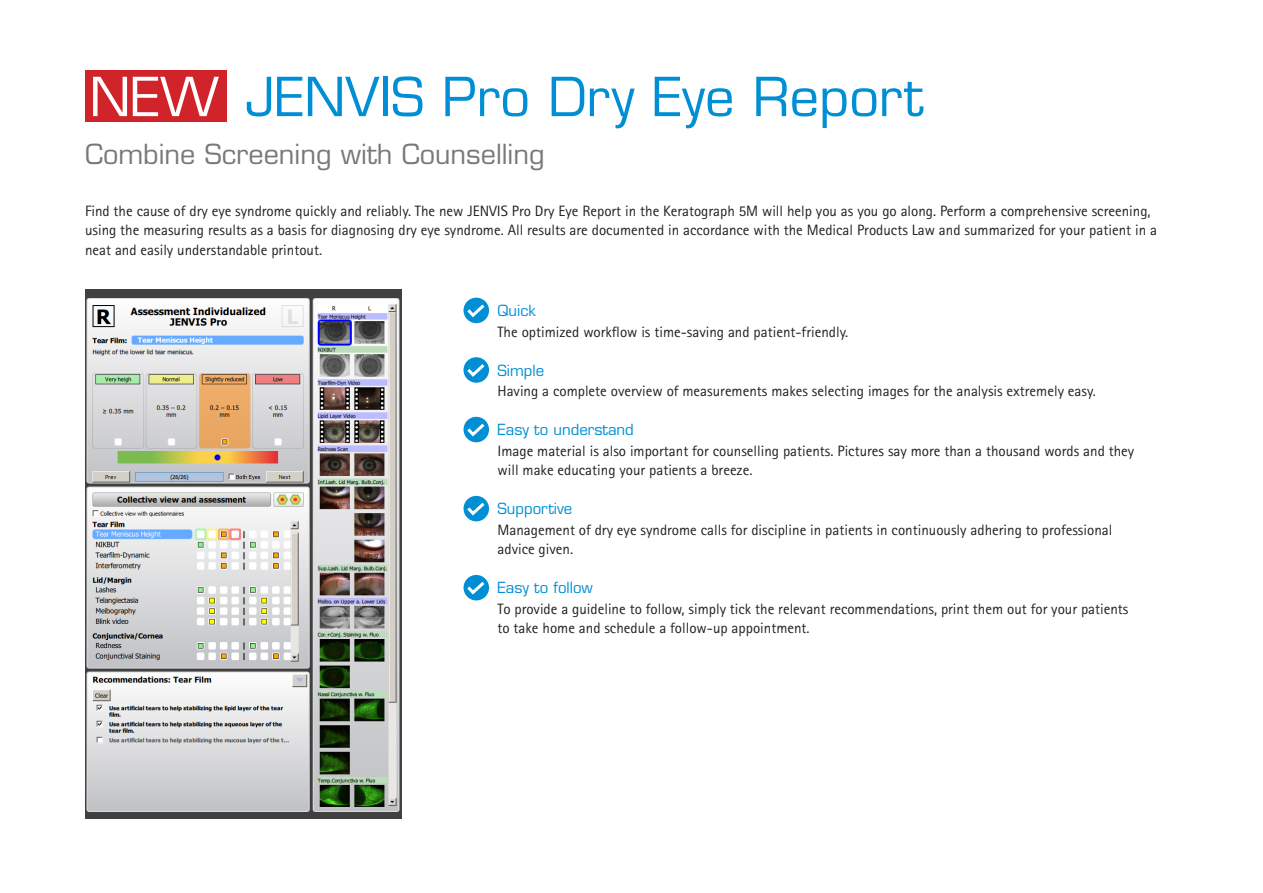
<style>
.page{position:relative;width:1263px;height:893px;background:#fff}
.page>*{position:absolute;margin:0;border:0;box-sizing:border-box;transform-origin:0 0}
.t1{font:52.5px "Eurostile";color:#008fd5}
.t2{font:27px "Eurostile";color:#76787b}
.t3{font:15px/19.5px "Rotis Sans Serif";color:#231f20}
.t4{font:15px "Eurostile";color:#008fd5}
.s1{color:#fff}
</style>
<div class="page">
<div style="left:85px;top:71px;width:142px;height:51px;background:#d1232a"></div>
<img style="left:85px;top:289px;width:317px;height:530px">
<div style="left:463px;top:298px;width:26px;height:25px;background:#008fd5;border-radius:50%"></div>
<svg style="left:464px;top:301px;width:24px;height:18px"></svg>
<svg style="left:463px;top:357px;width:26px;height:26px"></svg>
<svg style="left:464px;top:361px;width:24px;height:18px"></svg>
<div style="left:463px;top:417px;width:26px;height:25px;background:#008fd5;border-radius:50%"></div>
<svg style="left:464px;top:421px;width:24px;height:18px"></svg>
<div style="left:463px;top:496px;width:26px;height:25px;background:#008fd5;border-radius:50%"></div>
<svg style="left:464px;top:500px;width:24px;height:18px"></svg>
<div style="left:463px;top:575px;width:26px;height:25px;background:#008fd5;border-radius:50%"></div>
<svg style="left:464px;top:579px;width:24px;height:18px"></svg>
<h1 class="t1" style="left:90px;top:65px;width:835px"><span class="s1">NEW</span> JENVIS Pro Dry Eye Report</h1>
<h2 class="t2" style="left:85px;top:138px;width:461px">Combine Screening with Counselling</h2>
<p class="t3" style="left:85px;top:201px;width:1073px">Find the cause of dry eye syndrome quickly and reliably. The new JENVIS Pro Dry Eye Report in the Keratograph 5M will help you as you go along. Perform a comprehensive screening, using the measuring results as a basis for diagnosing dry eye syndrome. All results are documented in accordance with the Medical Products Law and summarized for your patient in a neat and easily understandable printout.</p>
<p class="t4" style="left:497px;top:301px;width:40px">Quick</p>
<p class="t3" style="left:497px;top:322px;width:352px">The optimized workflow is time-saving and patient-friendly.</p>
<p class="t4" style="left:497px;top:361px;width:48px">Simple</p>
<p class="t3" style="left:497px;top:381px;width:600px">Having a complete overview of measurements makes selecting images for the analysis extremely easy.</p>
<p class="t4" style="left:497px;top:421px;width:138px">Easy to understand</p>
<p class="t3" style="left:497px;top:441px;width:638px">Image material is also important for counselling patients. Pictures say more than a thousand words and they will make educating your patients a breeze.</p>
<p class="t4" style="left:497px;top:500px;width:76px">Supportive</p>
<p class="t3" style="left:497px;top:520px;width:616px">Management of dry eye syndrome calls for discipline in patients in continuously adhering to professional advice given.</p>
<p class="t4" style="left:497px;top:579px;width:97px">Easy to follow</p>
<p class="t3" style="left:497px;top:599px;width:632px">To provide a guideline to follow, simply tick the relevant recommendations, print them out for your patients to take home and schedule a follow-up appointment.</p>
</div>
